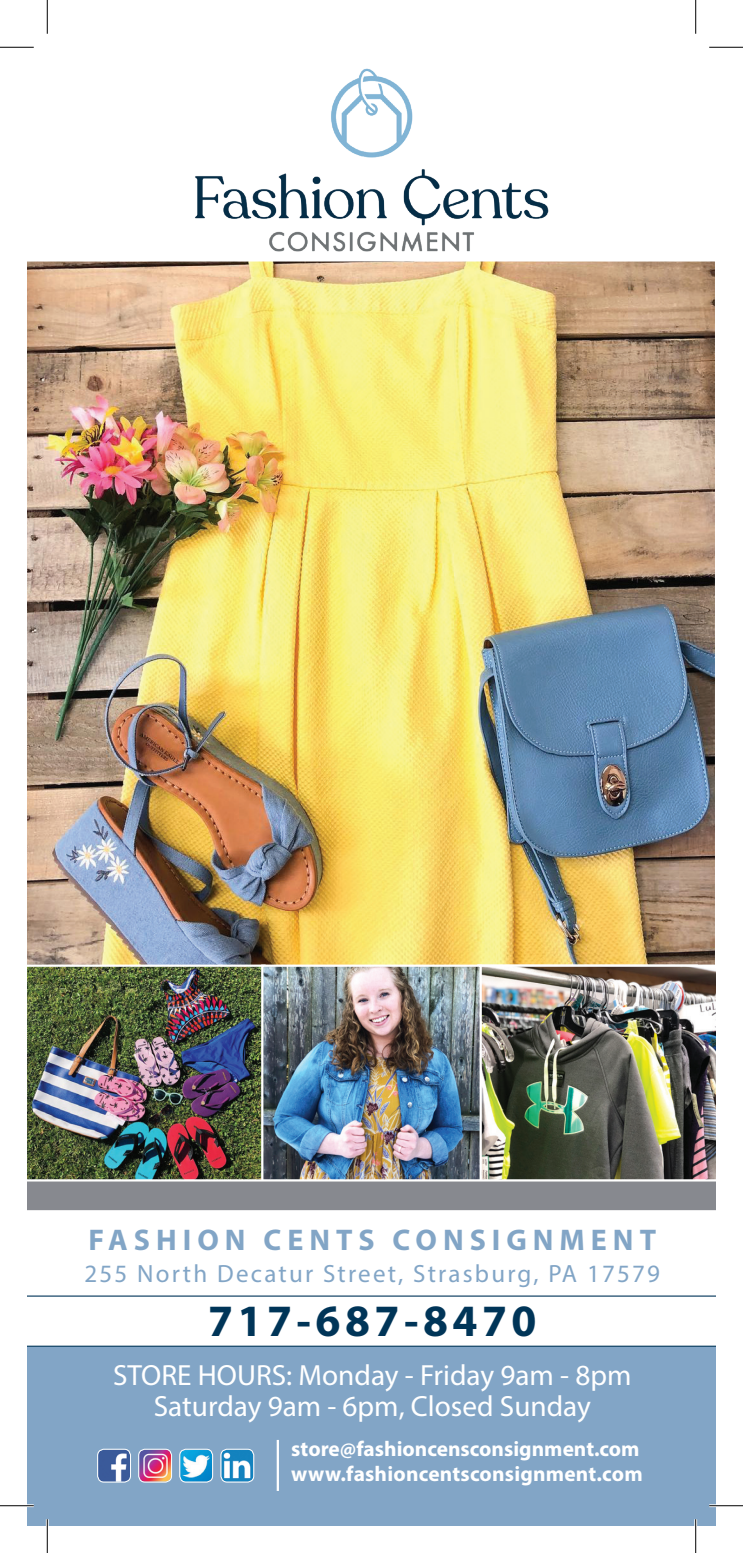
<style>
.page{position:relative;width:743px;height:1553px;background:#fff}
.page>*{position:absolute;margin:0;border:0;box-sizing:border-box;transform-origin:0 0}
.t1{font:700 45px "Myriad Pro";letter-spacing:.1em;color:#003558}
.t2{font:700 29.93px "Myriad Pro";letter-spacing:.2em;color:#82a5c6}
.t3{font:29.25px "Myriad Pro";color:#fff}
.t4{font:24.97px "Myriad Pro";letter-spacing:.09em;color:#82a5c6}
.t5{font:700 21.38px "Myriad Pro";color:#fff}
</style>
<div class="page">
<img style="left:27px;top:261px;width:688px;height:702px">
<img style="left:27px;top:963px;width:233px;height:216px">
<img style="left:483px;top:963px;width:233px;height:216px">
<img style="left:260px;top:963px;width:223px;height:216px">
<svg style="left:27px;top:1179px;width:689px;height:32px;background:#929499"></svg>
<img style="left:195px;top:68px;width:354px;height:184px">
<div style="left:27px;top:1297px;width:689px;height:229px;background:#82a5c6"></div>
<svg style="left:27px;top:1295px;width:689px;height:52px;background:#f3f5f7"></svg>
<hr style="left:277px;top:1439px;width:2px;height:51px;background:#fff">
<img style="left:98px;top:1450px;width:32px;height:31px">
<div style="left:97px;top:1448px;width:34px;height:34px;border:1px solid #fff;border-radius:6px"></div>
<img style="left:139px;top:1450px;width:32px;height:31px">
<div style="left:138px;top:1448px;width:34px;height:34px;border:1px solid #fff;border-radius:6px"></div>
<img style="left:180px;top:1450px;width:32px;height:31px">
<div style="left:179px;top:1448px;width:34px;height:34px;border:1px solid #fff;border-radius:6px"></div>
<img style="left:222px;top:1450px;width:31px;height:31px">
<div style="left:220px;top:1448px;width:34px;height:34px;border:1px solid #fff;border-radius:6px"></div>
<hr style="left:0;top:1504px;width:34px;height:3px;background:#fff">
<hr style="left:709px;top:1504px;width:33px;height:3px;background:#fff">
<hr style="left:46px;top:1519px;width:3px;height:33px;background:#fff">
<hr style="left:694px;top:1519px;width:3px;height:33px;background:#fff">
<hr style="left:0;top:47px;width:34px;height:1px;background:#000">
<hr style="left:709px;top:47px;width:33px;height:1px;background:#000">
<hr style="left:0;top:1505px;width:34px;height:1px;background:#000">
<hr style="left:709px;top:1505px;width:33px;height:1px;background:#000">
<hr style="left:47px;top:0;width:1px;height:34px;background:#000">
<hr style="left:47px;top:1519px;width:1px;height:33px;background:#000">
<hr style="left:695px;top:0;width:1px;height:34px;background:#000">
<hr style="left:695px;top:1519px;width:1px;height:33px;background:#000">
<p class="t2" style="left:88px;top:1220px;width:569px">FASHION CENTS CONSIGNMENT</p>
<p class="t4" style="left:84px;top:1257px;width:577px">255 North Decatur Street, Strasburg, PA 17579</p>
<p class="t1" style="left:208px;top:1291px;width:330px">717-687-8470</p>
<p class="t3" style="left:113px;top:1356px;width:519px">STORE HOURS: Monday - Friday 9am - 8pm</p>
<p class="t3" style="left:154px;top:1388px;width:438px">Saturday 9am - 6pm, Closed Sunday</p>
<p class="t5" style="left:291px;top:1434px;width:350px">store@fashioncensconsignment.com</p>
<p class="t5" style="left:291px;top:1460px;width:353px">www.fashioncentsconsignment.com</p>
</div>
